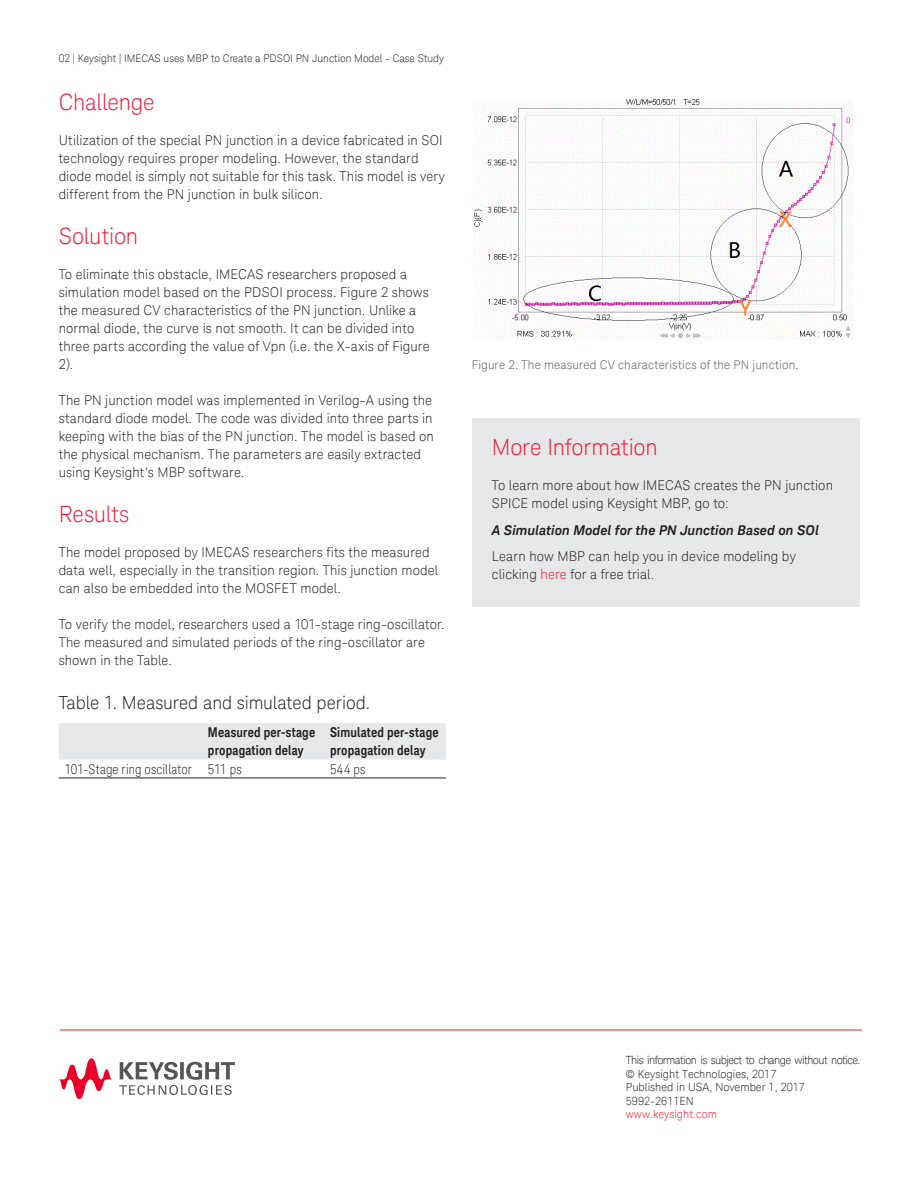
<style>
.page{position:relative;width:918px;height:1188px;background:#fff}
.page>*{position:absolute;margin:0;border:0;box-sizing:border-box;transform-origin:0 0}
.K_Heading_1{font:300 22.5px "Keysight Sans";letter-spacing:-.01em;color:#ed1a36}
.K_Heading_3{font:300 18px "Keysight Sans";letter-spacing:-.005em;color:#231f20}
.K_Body_Text{font:300 13.5px/18px "Keysight Sans";letter-spacing:.01em;color:#231f20}
.K_Table_Heading_1{font:700 13.5px/18px "Keysight Sans Condensed";letter-spacing:.015em;color:#231f20}
.K_Body_Text-2{font:italic 700 13.5px "Keysight Sans";letter-spacing:.01em;color:#231f20}
.K_Table_Text{font:300 condensed 13.5px "Keysight Sans";letter-spacing:.015em;color:#231f20}
.K_Diagrams_and_Figur{font:300 12px "Keysight Sans";letter-spacing:.015em;color:#57585a}
.K_Boilerplate_Text{font:300 11.25px "Keysight Sans";color:#231f20}
.K_Boilerplate_Text-2{font:300 11.25px "Keysight Sans";letter-spacing:-.05em;color:#231f20}
.K_Boilerplate_Text-3{font:300 11.25px "Keysight Sans";color:#ed1a36}
.K_Page_Number_Header{font:300 10.5px "Keysight Sans";color:#231f20}
.s1{color:#ed1a36}
</style>
<div class="page">
<hr style="left:60px;top:1030px;width:802px;height:1px;background:#ed1a36">
<svg style="left:119px;top:1062px;width:116px;height:33px"></svg>
<svg style="left:59px;top:1058px;width:53px;height:41px"></svg>
<div style="left:472px;top:418px;width:387px;height:189px;background:#e6e7e9"></div>
<img style="left:473px;top:99px;width:380px;height:241px">
<div style="left:59px;top:723px;width:387px;height:37px;background:#e6e7e9"></div>
<hr style="left:59px;top:778px;width:143px;height:1px;background:#231f20">
<hr style="left:202px;top:778px;width:122px;height:1px;background:#231f20">
<hr style="left:324px;top:778px;width:122px;height:1px;background:#231f20">
<p class="K_Page_Number_Header" style="left:59px;top:52px;width:387px">02 | Keysight | IMECAS uses MBP to Create a PDSOI PN Junction Model - Case Study</p>
<p class="K_Heading_1" style="left:59px;top:89px;width:98px">Challenge</p>
<p class="K_Body_Text" style="left:59px;top:131px;width:388px">Utilization of the special PN junction in a device fabricated in SOI technology requires proper modeling. However, the standard diode model is simply not suitable for this task. This model is very different from the PN junction in bulk silicon.</p>
<p class="K_Heading_1" style="left:59px;top:223px;width:81px">Solution</p>
<p class="K_Body_Text" style="left:59px;top:265px;width:373px">To eliminate this obstacle, IMECAS researchers proposed a simulation model based on the PDSOI process. Figure 2 shows the measured CV characteristics of the PN junction. Unlike a normal diode, the curve is not smooth. It can be divided into three parts according the value of Vpn (i.e. the X-axis of Figure 2).</p>
<p class="K_Body_Text" style="left:59px;top:391px;width:377px">The PN junction model was implemented in Verilog-A using the standard diode model. The code was divided into three parts in keeping with the bias of the PN junction. The model is based on the physical mechanism. The parameters are easily extracted using Keysight’s MBP software.</p>
<p class="K_Heading_1" style="left:59px;top:501px;width:72px">Results</p>
<p class="K_Body_Text" style="left:59px;top:543px;width:381px">The model proposed by IMECAS researchers fits the measured data well, especially in the transition region. This junction model can also be embedded into the MOSFET model.</p>
<p class="K_Body_Text" style="left:59px;top:615px;width:387px">To verify the model, researchers used a 101-stage ring-oscillator.<br>The measured and simulated periods of the ring-oscillator are shown in the Table.</p>
<p class="K_Heading_3" style="left:59px;top:692px;width:313px">Table 1. Measured and simulated period.</p>
<p class="K_Table_Heading_1" style="left:208px;top:723px;width:109px">Measured per-stage propagation delay</p>
<p class="K_Table_Heading_1" style="left:330px;top:723px;width:110px">Simulated per-stage propagation delay</p>
<p class="K_Table_Text" style="left:65px;top:761px;width:129px">101-Stage ring oscillator</p>
<p class="K_Table_Text" style="left:208px;top:761px;width:35px">511 ps</p>
<p class="K_Table_Text" style="left:330px;top:761px;width:37px">544 ps</p>
<p class="K_Diagrams_and_Figur" style="left:472px;top:358px;width:328px">Figure 2. The measured CV characteristics of the PN junction.</p>
<p class="K_Heading_1" style="left:492px;top:434px;width:167px">More Information</p>
<p class="K_Body_Text" style="left:492px;top:476px;width:343px">To learn more about how IMECAS creates the PN junction<br>SPICE model using Keysight MBP, go to:</p>
<p class="K_Body_Text-2" style="left:492px;top:521px;width:328px">A Simulation Model for the PN Junction Based on SOl</p>
<p class="K_Body_Text" style="left:492px;top:547px;width:305px">Learn how MBP can help you in device modeling by clicking <span class="s1">here</span> for a free trial.</p>
<p class="K_Boilerplate_Text-2" style="left:626px;top:1054px;width:236px">This information is subject to change without notice.</p>
<p class="K_Boilerplate_Text" style="left:626px;top:1067px;width:152px">© Keysight Technologies, 2017</p>
<p class="K_Boilerplate_Text" style="left:626px;top:1081px;width:181px">Published in USA, November 1, 2017</p>
<p class="K_Boilerplate_Text" style="left:626px;top:1094px;width:69px">5992-2611EN</p>
<p class="K_Boilerplate_Text-3" style="left:626px;top:1108px;width:93px">www.keysight.com</p>
</div>
